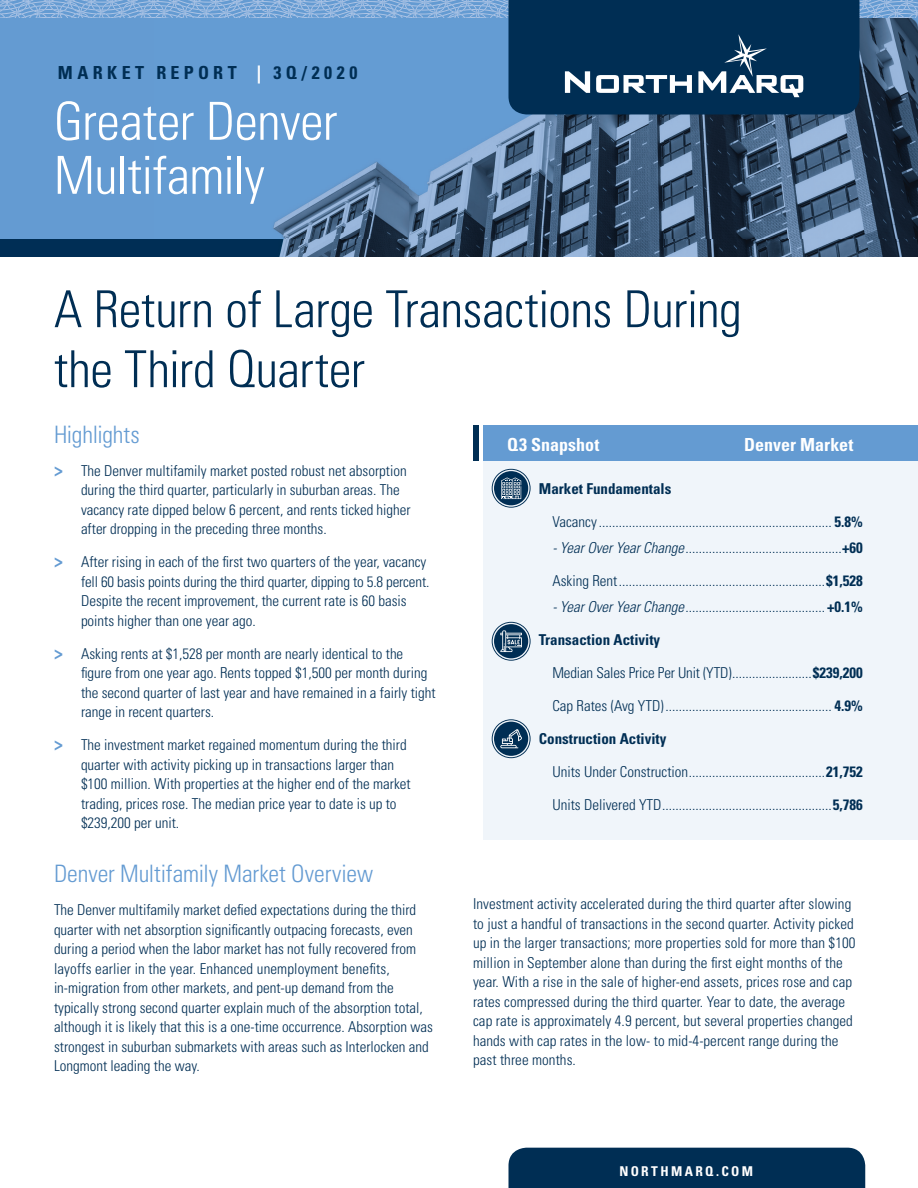
<style>
.page{position:relative;width:918px;height:1188px;background:#fff}
.page>*{position:absolute;margin:0;border:0;box-sizing:border-box;transform-origin:0 0}
.t1{font:300 condensed 52.5px/54px "Univers LT Std";letter-spacing:-.01em;color:#fff}
.t2{font:300 condensed 51px/60px "Univers LT Std";letter-spacing:-.01em;color:#002e54}
.t3{font:300 condensed 24px "Univers LT Std";letter-spacing:-.005em;color:#649bd2}
.t4{font:700 condensed 18px "Univers LT Std";color:#fff}
.t5{font:700 condensed 18px "Univers LT Std";letter-spacing:.25em;color:#002e54}
.t6{font:300 condensed 15px/19.5px "Univers LT Std";color:#002e54}
.t7{font:700 condensed 15px "Univers LT Std";color:#002e54}
.t8{font:700 condensed 13.5px "Univers LT Std";letter-spacing:.17em;color:#fff}
.s1{color:#fff}
.s2{font-weight:700;font-size:18px;color:#649bd2}
.s3{font-weight:700}
.s4{font-style:italic}
</style>
<div class="page">
<img style="left:0;top:114px;width:918px;height:142px">
<div style="left:508px;top:1148px;width:357px;height:40px;background:#002e54"></div>
<svg style="left:0;top:0;width:918px;height:114px;background:#4574a2"></svg>
<div style="left:483px;top:442px;width:435px;height:397px;background:#f0f5fa"></div>
<div style="left:473px;top:425px;width:6px;height:36px;background:#002e54"></div>
<div style="left:483px;top:425px;width:435px;height:36px;background:#649bd2"></div>
<svg style="left:492px;top:469px;width:39px;height:39px"></svg>
<svg style="left:492px;top:622px;width:39px;height:39px"></svg>
<svg style="left:492px;top:719px;width:39px;height:39px"></svg>
<p class="t5" style="left:58px;top:62px;width:301px">MARKET REPORT <span class="s1">|</span> 3Q/2020</p>
<h1 class="t1" style="left:54px;top:94px;width:285px">Greater Denver<br>Multifamily</h1>
<h2 class="t2" style="left:54px;top:279px;width:689px">A Return of Large Transactions During the Third Quarter</h2>
<h3 class="t3" style="left:54px;top:420px;width:87px">Highlights</h3>
<p class="t6" style="left:81px;top:461px;width:331px;text-indent:-27px"><span class="s2">&gt;</span> The Denver multifamily market posted robust net absorption during the third quarter, particularly in suburban areas. The vacancy rate dipped below 6 percent, and rents ticked higher after dropping in the preceding three months.</p>
<p class="t6" style="left:81px;top:552px;width:350px;text-indent:-27px"><span class="s2">&gt;</span> After rising in each of the first two quarters of the year, vacancy fell 60 basis points during the third quarter, dipping to 5.8 percent.<br>Despite the recent improvement, the current rate is 60 basis points higher than one year ago.</p>
<p class="t6" style="left:81px;top:644px;width:356px;text-indent:-27px"><span class="s2">&gt;</span> Asking rents at $1,528 per month are nearly identical to the figure from one year ago. Rents topped $1,500 per month during the second quarter of last year and have remained in a fairly tight range in recent quarters.</p>
<p class="t6" style="left:81px;top:735px;width:331px;text-indent:-27px"><span class="s2">&gt;</span> The investment market regained momentum during the third quarter with activity picking up in transactions larger than $100 million. With properties at the higher end of the market trading, prices rose. The median price year to date is up to $239,200 per unit.</p>
<h3 class="t3" style="left:54px;top:859px;width:321px">Denver Multifamily Market Overview</h3>
<p class="t6" style="left:54px;top:900px;width:380px">The Denver multifamily market defied expectations during the third quarter with net absorption significantly outpacing forecasts, even during a period when the labor market has not fully recovered from layoffs earlier in the year. Enhanced unemployment benefits, in-migration from other markets, and pent-up demand from the typically strong second quarter explain much of the absorption total, although it is likely that this is a one-time occurrence. Absorption was strongest in suburban submarkets with areas such as Interlocken and Longmont leading the way.</p>
<p class="t4" style="left:507px;top:433px;width:94px">Q3 Snapshot</p>
<p class="t4" style="left:744px;top:433px;width:111px">Denver Market</p>
<p class="t7" style="left:539px;top:479px;width:134px">Market Fundamentals</p>
<p class="t6" style="left:552px;top:512px;width:312px">Vacancy ...................................................................... <span class="s3">5.8%</span></p>
<p class="t6" style="left:552px;top:538px;width:312px"><span class="s4">- Year Over Year Change</span> ...............................................<span class="s3">+60</span></p>
<p class="t6" style="left:552px;top:571px;width:312px">Asking Rent ..............................................................<span class="s3">$1,528</span></p>
<p class="t6" style="left:552px;top:597px;width:312px"><span class="s4">- Year Over Year Change</span> ..........................................<span class="s3">+0.1%</span></p>
<p class="t7" style="left:539px;top:630px;width:123px">Transaction Activity</p>
<p class="t6" style="left:552px;top:663px;width:312px">Median Sales Price Per Unit (YTD) ........................<span class="s3">$239,200</span></p>
<p class="t6" style="left:552px;top:696px;width:312px">Cap Rates (Avg YTD) .................................................. <span class="s3">4.9%</span></p>
<p class="t7" style="left:539px;top:729px;width:129px">Construction Activity</p>
<p class="t6" style="left:552px;top:762px;width:312px">Units Under Construction .........................................<span class="s3">21,752</span></p>
<p class="t6" style="left:552px;top:795px;width:312px">Units Delivered YTD ...................................................<span class="s3">5,786</span></p>
<p class="t6" style="left:473px;top:894px;width:384px">Investment activity accelerated during the third quarter after slowing to just a handful of transactions in the second quarter. Activity picked up in the larger transactions; more properties sold for more than $100 million in September alone than during the first eight months of the year. With a rise in the sale of higher-end assets, prices rose and cap rates compressed during the third quarter. Year to date, the average cap rate is approximately 4.9 percent, but several properties changed hands with cap rates in the low- to mid-4-percent range during the past three months.</p>
<p class="t8" style="left:619px;top:1162px;width:135px">NORTHMARQ.COM</p>
</div>
